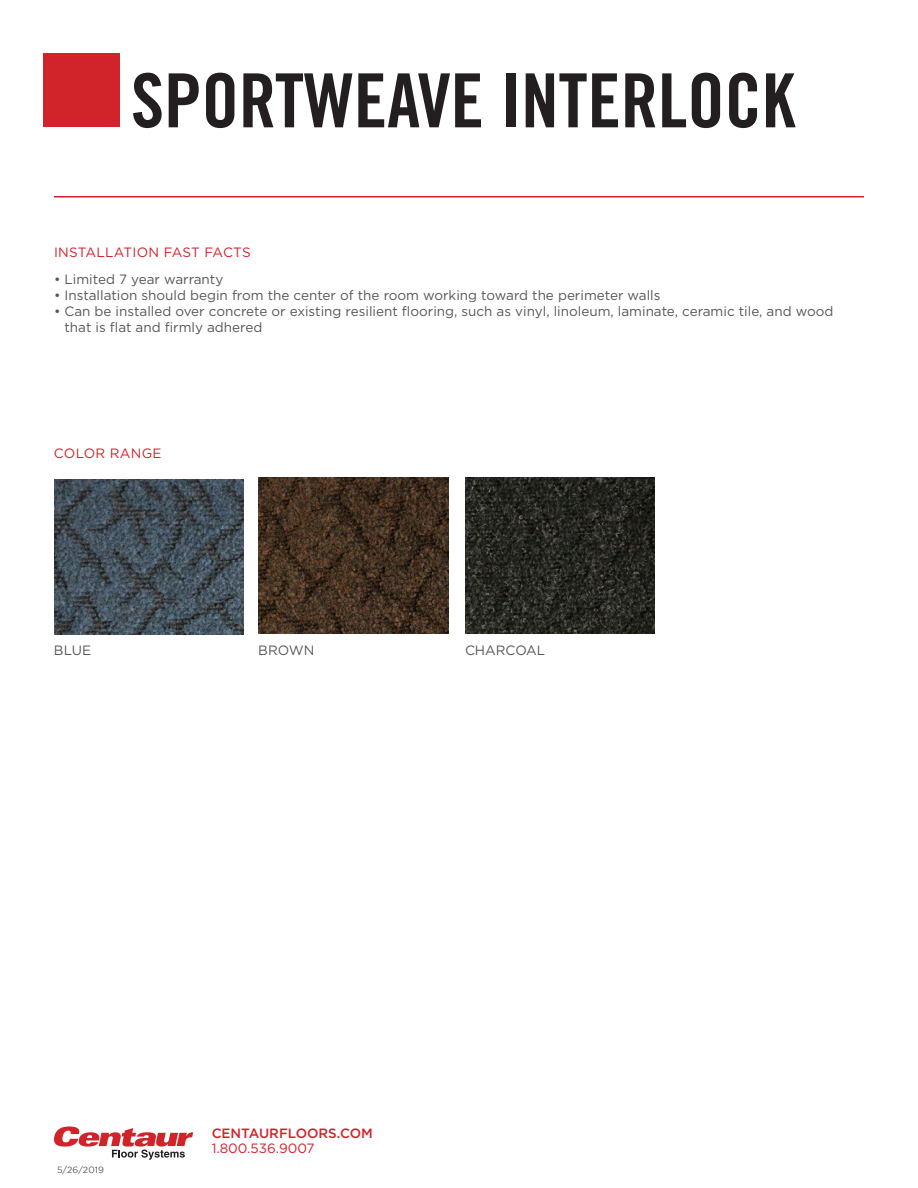
<style>
.page{position:relative;width:918px;height:1188px;background:#fff}
.page>*{position:absolute;margin:0;border:0;box-sizing:border-box;transform-origin:0 0}
.t1{font:74.7px "Trade Gothic Bold Cond Twenty";color:#231f20}
.t2{font:13.5px/16.2px "Gotham";color:#56575a}
.t3{font:500 13.5px/15px "Gotham";color:#d1232a}
.t4{font:13.5px "Gotham";letter-spacing:.02em;color:#d1232a}
.t5{font:9px "Gotham";color:#56575a}
.s1{font-weight:400}
</style>
<div class="page">
<div style="left:43px;top:53px;width:76px;height:74px;background:#d1232a"></div>
<svg style="left:54px;top:1127px;width:139px;height:33px"></svg>
<hr style="left:54px;top:196px;width:810px;height:1px;background:#d1232a">
<img style="left:54px;top:479px;width:190px;height:156px">
<img style="left:258px;top:478px;width:190px;height:156px">
<img style="left:465px;top:478px;width:190px;height:156px">
<p class="t1" style="left:131px;top:55px;width:666px">SPORTWEAVE INTERLOCK</p>
<p class="t4" style="left:54px;top:245px;width:198px">INSTALLATION FAST FACTS</p>
<p class="t2" style="left:54px;top:271px;width:171px">• Limited 7 year warranty</p>
<p class="t2" style="left:54px;top:287px;width:608px">• Installation should begin from the center of the room working toward the perimeter walls</p>
<p class="t2" style="left:65px;top:303px;width:770px;text-indent:-11px">• Can be installed over concrete or existing resilient flooring, such as vinyl, linoleum, laminate, ceramic tile, and wood that is flat and firmly adhered</p>
<p class="t4" style="left:54px;top:445px;width:109px">COLOR RANGE</p>
<p class="t2" style="left:54px;top:642px;width:39px">BLUE</p>
<p class="t2" style="left:258px;top:642px;width:58px">BROWN</p>
<p class="t2" style="left:465px;top:642px;width:82px">CHARCOAL</p>
<p class="t5" style="left:57px;top:1164px;width:48px">5/26/2019</p>
<p class="t3" style="left:212px;top:1126px;width:163px">CENTAURFLOORS.COM<br><span class="s1">1.800.536.9007</span></p>
</div>
